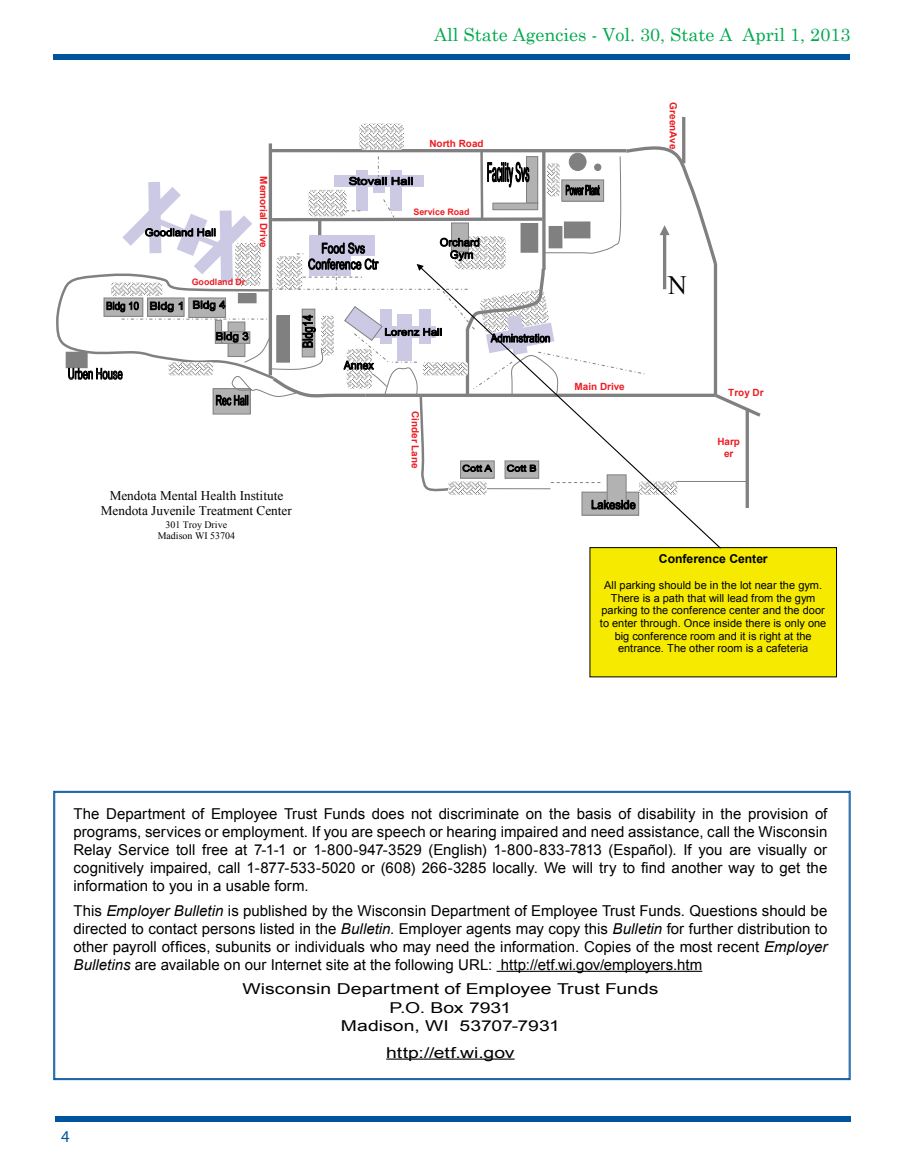
<style>
.page{position:relative;width:905px;height:1175px;background:#fff}
.page>*{position:absolute;margin:0;border:0;box-sizing:border-box;transform-origin:0 0}
.t1{font:26.55px "Times New Roman";color:#000}
.t2{font:18px "Century Schoolbook";color:#00a94f}
.t3{font:16.5px "Myriad Pro";color:#00549e}
.Body_text{font:15px/18px "Arial";letter-spacing:.005em;color:#000;text-align:justify}
.Body_text-2{font:15px "Arial";letter-spacing:.005em;color:#000;scale:1.29 1}
.t4{font:13.2px/15.3px "Times New Roman";color:#000;text-align:center}
.t5{font:700 12.15px "Arial";color:#000}
.t6{font:10.95px/12.6px "Arial";color:#000;text-align:center}
.t7{font:700 9.9px/11.9px "Arial";color:#ed1d24;text-align:center}
.t8{font:9.9px/11.6px "Times New Roman";color:#000;text-align:center}
.t9{font:700 8.85px "Arial";color:#ed1d24}
.s1{font-style:italic}
</style>
<div class="page">
<div style="left:53px;top:54px;width:797px;height:6px;background:#00549e"></div>
<div style="left:55px;top:1116px;width:795px;height:5px;background:#00549e"></div>
<svg style="left:53px;top:791px;width:797px;height:289px"></svg>
<hr style="left:496px;top:970px;width:206px;height:1px;background:#000">
<hr style="left:386px;top:1058px;width:128px;height:1px;background:#000">
<hr style="left:269px;top:143px;width:3px;height:232px;background:#808080">
<svg style="left:359px;top:124px;width:45px;height:26px"></svg>
<hr style="left:682px;top:117px;width:3px;height:46px;background:#808080">
<svg style="left:745px;top:491px;width:4px;height:17px"></svg>
<div style="left:590px;top:547px;width:246px;height:130px;background:#f6eb00"></div>
<svg style="left:433px;top:491px;width:288px;height:58px"></svg>
<svg style="left:56px;top:146px;width:705px;height:345px"></svg>
<p class="t2" style="left:434px;top:19px;width:418px">All State Agencies - Vol. 30, State A April 1, 2013</p>
<p class="t9" style="left:192px;top:276px;width:55px">Goodland Dr</p>
<p class="t7" style="left:269px;top:176px;width:73px;rotate:90deg">Memorial Drive</p>
<p class="t4" style="left:101px;top:488px;width:192px">Mendota Mental Health Institute<br>Mendota Juvenile Treatment Center</p>
<p class="t8" style="left:158px;top:518px;width:79px">301 Troy Drive<br>Madison WI 53704</p>
<p class="t7" style="left:429px;top:138px;width:56px">North Road</p>
<p class="t9" style="left:413px;top:206px;width:58px">Service Road</p>
<p class="t7" style="left:421px;top:411px;width:59px;rotate:90deg">Cinder Lane</p>
<p class="t7" style="left:679px;top:102px;width:48px;rotate:90deg">GreenAve</p>
<p class="t7" style="left:574px;top:381px;width:52px">Main Drive</p>
<p class="t1" style="left:667px;top:267px;width:21px">N</p>
<p class="t7" style="left:728px;top:386px;width:37px">Troy Dr</p>
<p class="t7" style="left:717px;top:436px;width:24px">Harp er</p>
<p class="t5" style="left:659px;top:551px;width:110px">Conference Center</p>
<p class="t6" style="left:600px;top:579px;width:228px">All parking should be in the lot near the gym.<br>There is a path that will lead from the gym parking to the conference center and the door to enter through. Once inside there is only one big conference room and it is right at the entrance. The other room is a cafeteria</p>
<p class="Body_text" style="left:73px;top:804px;width:755px">The Department of Employee Trust Funds does not discriminate on the basis of disability in the provision of programs, services or employment. If you are speech or hearing impaired and need assistance, call the Wisconsin Relay Service toll free at 7-1-1 or 1-800-947-3529 (English) 1-800-833-7813 (Español). If you are visually or cognitively impaired, call 1-877-533-5020 or (608) 266-3285 locally. We will try to find another way to get the information to you in a usable form.</p>
<p class="Body_text" style="left:73px;top:901px;width:755px">This <span class="s1">Employer Bulletin</span> is published by the Wisconsin Department of Employee Trust Funds. Questions should be directed to contact persons listed in the <span class="s1">Bulletin</span>. Employer agents may copy this <span class="s1">Bulletin</span> for further distribution to other payroll offices, subunits or individuals who may need the information. Copies of the most recent <span class="s1">Employer Bulletins</span> are available on our Internet site at the following URL: http://etf.wi.gov/employers.htm</p>
<p class="Body_text-2" style="left:242px;top:979px;width:324px">Wisconsin Department of Employee Trust Funds</p>
<p class="Body_text-2" style="left:389px;top:997px;width:96px">P.O. Box 7931</p>
<p class="Body_text-2" style="left:341px;top:1015px;width:171px">Madison, WI 53707-7931</p>
<p class="Body_text-2" style="left:386px;top:1042px;width:101px">http://etf.wi.gov</p>
<p class="t3" style="left:61px;top:1126px;width:10px">4</p>
</div>
